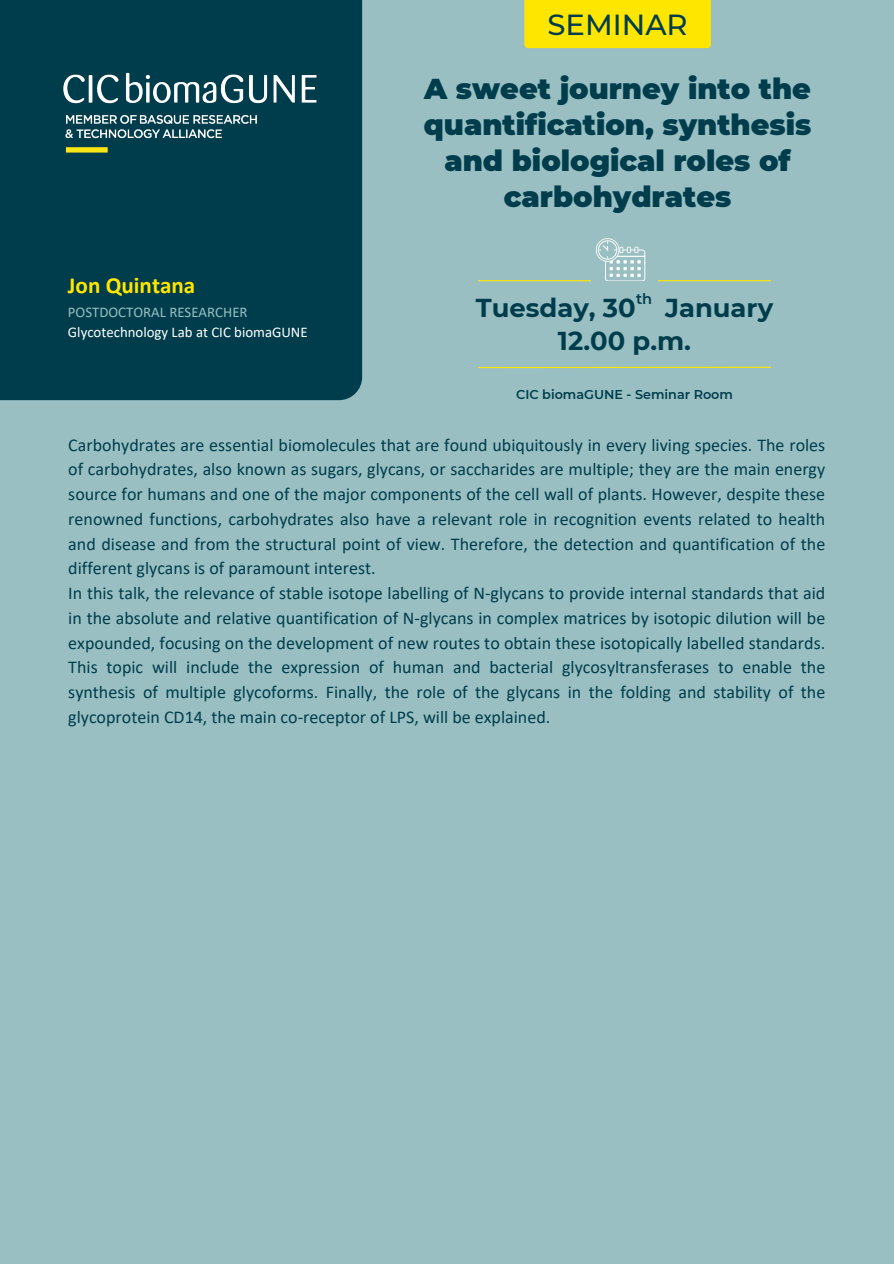
<style>
.page{position:relative;width:894px;height:1264px;background:#fff}
.page>*{position:absolute;margin:0;border:0;box-sizing:border-box;transform-origin:0 0}
.t1{font:500 28.95px "Montserrat";color:#003d4c}
.t2{font:900 28.65px/35.8px "Montserrat";color:#003d4c;text-align:center}
.t3{font:700 25.8px "Montserrat";color:#003d4c}
.t4{font:700 23.1px "Calibri";color:#ffe600}
.t5{font:18px/24.8px "Calibri";color:#003d4c}
.t6{font:14.85px/20.5px "Calibri";color:#fff}
.t7{font:600 14.55px "Montserrat";color:#003d4c}
.t8{font:600 12.75px "Montserrat";color:#003d4c}
.s1{color:#99bfc2}
</style>
<div class="page">
<div style="left:0;top:0;width:893px;height:1263px;background:#99bfc2"></div>
<div style="left:0;top:0;width:362px;height:400px;background:#003d4c"></div>
<div style="left:524px;top:0;width:186px;height:48px;background:#ffe600"></div>
<img style="left:42px;top:54px;width:295px;height:120px">
<hr style="left:478px;top:280px;width:112px;height:1px;background:#ffe600">
<hr style="left:658px;top:280px;width:112px;height:1px;background:#ffe600">
<hr style="left:478px;top:367px;width:292px;height:1px;background:#ffe600">
<svg style="left:595px;top:238px;width:50px;height:43px"></svg>
<h3 class="t4" style="left:68px;top:276px;width:129px">Jon Quintana</h3>
<h3 class="t6" style="left:68px;top:303px;width:241px"><span class="s1">POSTDOCTORAL RESEARCHER<br></span>Glycotechnology Lab at CIC biomaGUNE</h3>
<p class="t1" style="left:547px;top:7px;width:141px">SEMINAR</p>
<h5 class="t2" style="left:424px;top:71px;width:389px">A sweet journey into the quantification, synthesis and biological roles of carbohydrates</h5>
<h2 class="t7" style="left:636px;top:290px;width:18px">th</h2>
<h1 class="t3" style="left:475px;top:292px;width:299px">Tuesday, 30 January</h1>
<p class="t3" style="left:558px;top:325px;width:134px">12.00 p.m.</p>
<h6 class="t8" style="left:516px;top:386px;width:218px">CIC biomaGUNE - Seminar Room</h6>
<p class="t5" style="left:68px;top:433px;width:758px">Carbohydrates are essential biomolecules that are found ubiquitously in every living species. The roles of carbohydrates, also known as sugars, glycans, or saccharides are multiple; they are the main energy source for humans and one of the major components of the cell wall of plants. However, despite these renowned functions, carbohydrates also have a relevant role in recognition events related to health and disease and from the structural point of view. Therefore, the detection and quantification of the different glycans is of paramount interest.<br>In this talk, the relevance of stable isotope labelling of N-glycans to provide internal standards that aid in the absolute and relative quantification of N-glycans in complex matrices by isotopic dilution will be expounded, focusing on the development of new routes to obtain these isotopically labelled standards.<br>This topic will include the expression of human and bacterial glycosyltransferases to enable the synthesis of multiple glycoforms. Finally, the role of the glycans in the folding and stability of the glycoprotein CD14, the main co-receptor of LPS, will be explained.</p>
</div>
